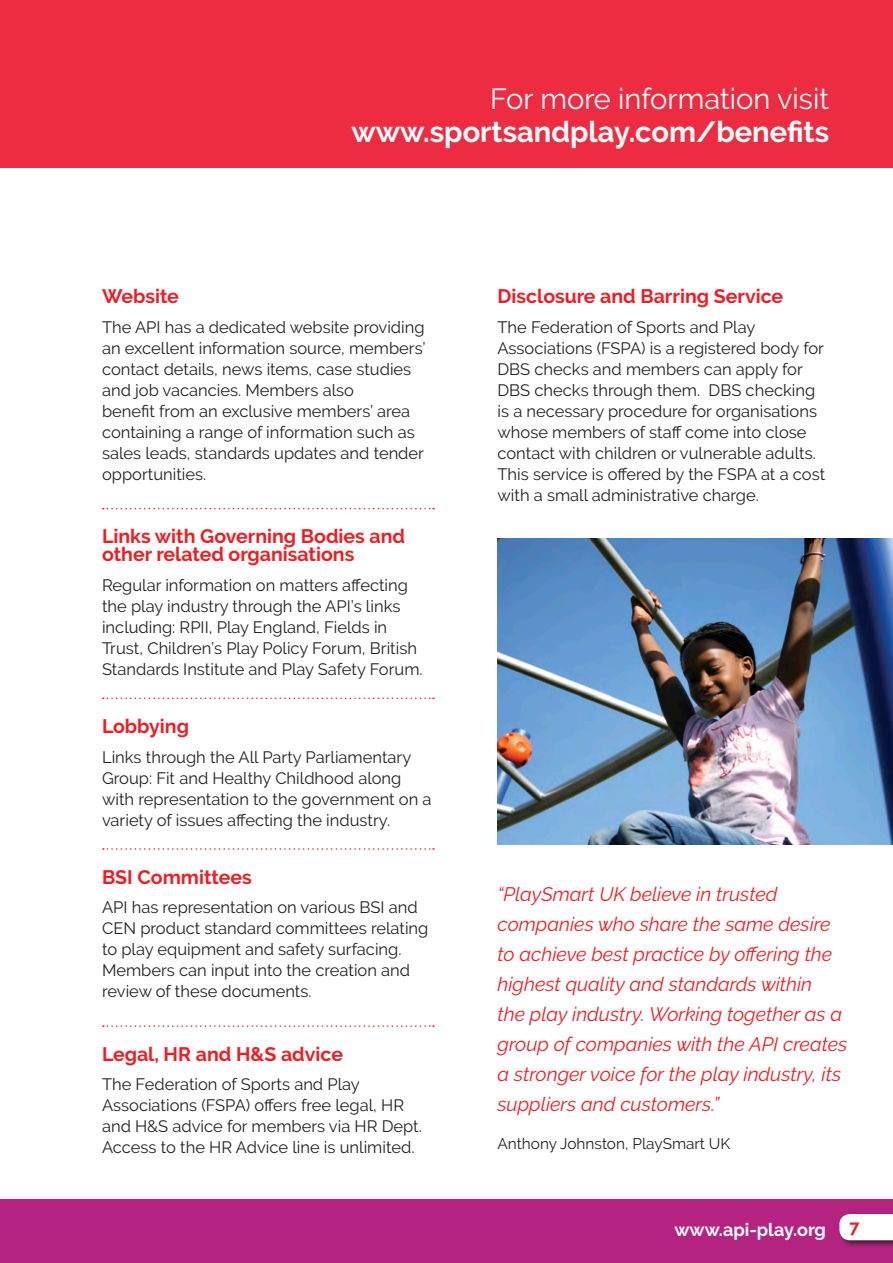
<style>
.page{position:relative;width:893px;height:1263px;background:#fff}
.page>*{position:absolute;margin:0;border:0;box-sizing:border-box;transform-origin:0 0}
.Standfirst_para{font:700 29.1px/33.5px "Raleway";color:#fff;text-align:right}
.t1{font:italic 19.5px/30px "Raleway";color:#ee1d23}
.Subhead{font:700 19.5px/18px "Raleway";color:#ee1d23}
.t2{font:700 18px "Raleway";color:#fff}
.t3{font:700 18px "Raleway";color:#ee1d23}
.Standfirst_para-2{font:16.5px/21px "Raleway";color:#231f20}
.Body_copy{font:15.3px "Raleway";color:#231f20}
.s1{font-weight:400}
</style>
<div class="page">
<div style="left:0;top:1199px;width:893px;height:64px;background:#b42380"></div>
<div style="left:0;top:0;width:893px;height:168px;background:#ed2c42"></div>
<div style="left:838px;top:1212px;width:55px;height:36px;background:#231f20;opacity:.75"></div>
<svg style="left:839px;top:1214px;width:54px;height:26px"></svg>
<svg style="left:103px;top:508px;width:331px;height:1px"></svg>
<svg style="left:103px;top:697px;width:331px;height:2px"></svg>
<svg style="left:103px;top:848px;width:331px;height:2px"></svg>
<svg style="left:103px;top:1025px;width:331px;height:2px"></svg>
<img style="left:497px;top:538px;width:396px;height:306px">
<p class="Standfirst_para" style="left:351px;top:82px;width:479px"><span class="s1">For more information visit </span>www.sportsandplay.com/benefits</p>
<p class="Subhead" style="left:102px;top:287px;width:78px">Website</p>
<p class="Standfirst_para-2" style="left:102px;top:316px;width:325px">The API has a dedicated website providing an excellent information source, members’ contact details, news items, case studies and job vacancies. Members also<br>benefit from an exclusive members’ area containing a range of information such as sales leads, standards updates and tender opportunities.</p>
<p class="Subhead" style="left:102px;top:528px;width:305px">Links with Governing Bodies and other related organisations</p>
<p class="Standfirst_para-2" style="left:102px;top:575px;width:322px">Regular information on matters affecting the play industry through the API’s links including: RPII, Play England, Fields in Trust, Children’s Play Policy Forum, British Standards Institute and Play Safety Forum.</p>
<p class="Subhead" style="left:102px;top:717px;width:89px">Lobbying</p>
<p class="Standfirst_para-2" style="left:102px;top:746px;width:331px">Links through the All Party Parliamentary Group: Fit and Healthy Childhood along with representation to the government on a variety of issues affecting the industry.</p>
<p class="Subhead" style="left:102px;top:868px;width:151px">BSI Committees</p>
<p class="Standfirst_para-2" style="left:102px;top:897px;width:328px">API has representation on various BSI and CEN product standard committees relating to play equipment and safety surfacing.<br>Members can input into the creation and review of these documents.</p>
<p class="Subhead" style="left:102px;top:1045px;width:243px">Legal, HR and H&amp;S advice</p>
<p class="Standfirst_para-2" style="left:102px;top:1074px;width:321px">The Federation of Sports and Play Associations (FSPA) offers free legal, HR and H&amp;S advice for members via HR Dept.<br>Access to the HR Advice line is unlimited.</p>
<p class="Subhead" style="left:497px;top:287px;width:287px">Disclosure and Barring Service</p>
<p class="Standfirst_para-2" style="left:497px;top:316px;width:329px">The Federation of Sports and Play Associations (FSPA) is a registered body for DBS checks and members can apply for DBS checks through them. DBS checking is a necessary procedure for organisations whose members of staff come into close contact with children or vulnerable adults.<br>This service is offered by the FSPA at a cost with a small administrative charge.</p>
<p class="t1" style="left:497px;top:879px;width:351px">“PlaySmart UK believe in trusted companies who share the same desire to achieve best practice by offering the highest quality and standards within<br>the play industry. Working together as a group of companies with the API creates a stronger voice for the play industry, its suppliers and customers.”</p>
<p class="Body_copy" style="left:497px;top:1135px;width:234px">Anthony Johnston, PlaySmart UK</p>
<p class="t2" style="left:674px;top:1220px;width:153px">www.api-play.org</p>
<p class="t3" style="left:850px;top:1216px;width:12px">7</p>
</div>
